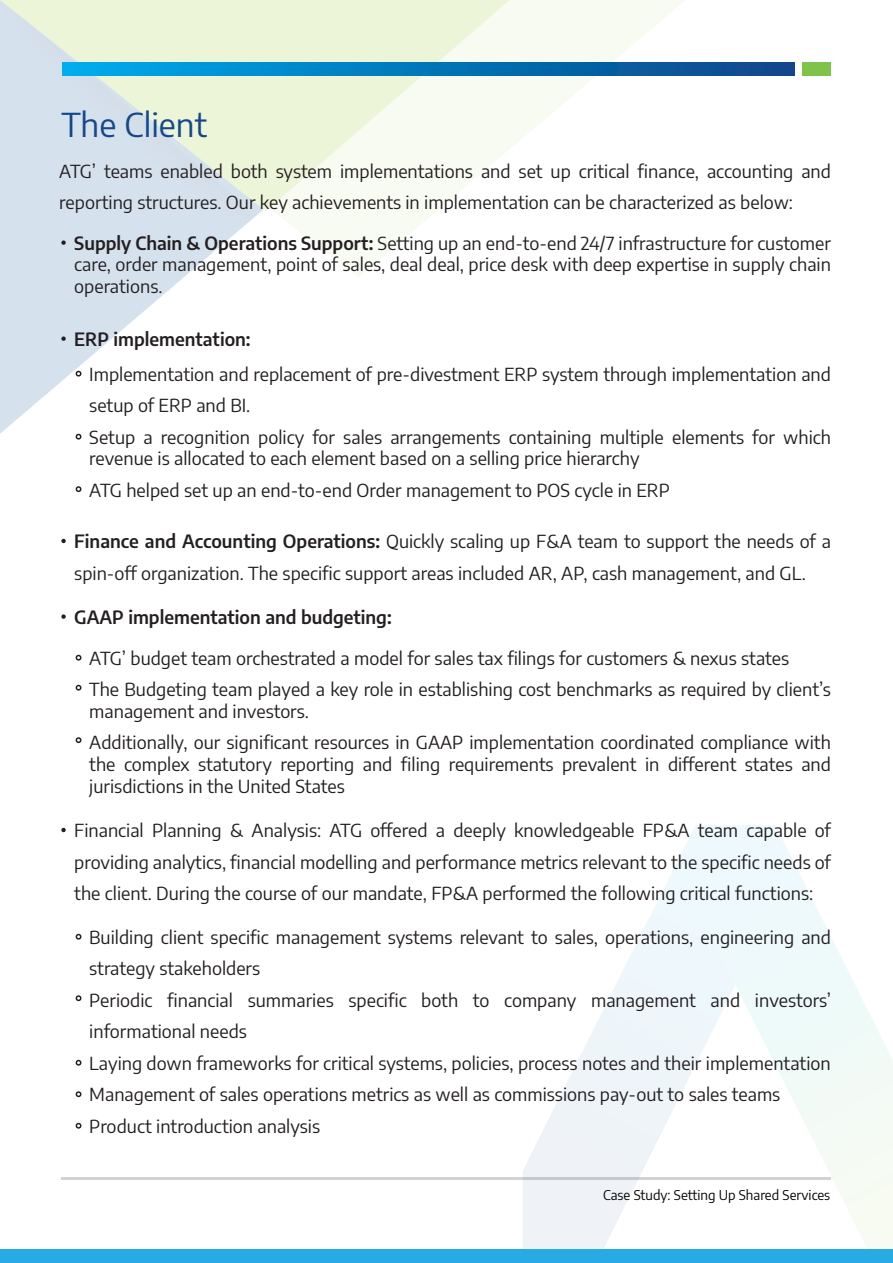
<style>
.page{position:relative;width:893px;height:1263px;background:#fff}
.page>*{position:absolute;margin:0;border:0;box-sizing:border-box;transform-origin:0 0}
.t1{font:33px "Encode Sans";color:#14488a}
.t2{font:18px/31.5px "Encode Sans";color:#231f20}
.t3{font:600 18px "Encode Sans";color:#231f20}
.t4{font:13.5px "Encode Sans";color:#040503}
.s1{font-weight:600}
</style>
<div class="page">
<svg style="left:0;top:278px;width:183px;height:156px"></svg>
<svg style="left:0;top:0;width:685px;height:278px"></svg>
<svg style="left:0;top:0;width:510px;height:211px"></svg>
<svg style="left:523px;top:827px;width:172px;height:423px"></svg>
<svg style="left:695px;top:825px;width:198px;height:425px"></svg>
<div style="left:0;top:1250px;width:893px;height:13px;background:#27abe2"></div>
<svg style="left:61px;top:240px;width:5px;height:5px"></svg>
<svg style="left:61px;top:336px;width:5px;height:5px"></svg>
<svg style="left:61px;top:614px;width:5px;height:5px"></svg>
<svg style="left:61px;top:539px;width:5px;height:4px"></svg>
<svg style="left:61px;top:828px;width:5px;height:4px"></svg>
<svg style="left:74px;top:370px;width:9px;height:8px"></svg>
<svg style="left:75px;top:654px;width:7px;height:7px"></svg>
<svg style="left:75px;top:933px;width:7px;height:7px"></svg>
<svg style="left:74px;top:433px;width:9px;height:7px"></svg>
<svg style="left:75px;top:486px;width:7px;height:7px"></svg>
<svg style="left:75px;top:737px;width:7px;height:7px"></svg>
<svg style="left:75px;top:684px;width:7px;height:7px"></svg>
<svg style="left:75px;top:995px;width:7px;height:7px"></svg>
<svg style="left:75px;top:1059px;width:7px;height:7px"></svg>
<svg style="left:75px;top:1091px;width:7px;height:7px"></svg>
<svg style="left:75px;top:1122px;width:7px;height:7px"></svg>
<hr style="left:62px;top:1178px;width:769px;height:2px;background:#231f20">
<svg style="left:62px;top:62px;width:732px;height:14px;background:#0377b9"></svg>
<div style="left:802px;top:62px;width:29px;height:14px;background:#7fc34b"></div>
<h1 class="t1" style="left:62px;top:101px;width:147px">The Client</h1>
<p class="t2" style="left:59px;top:154px;width:773px">ATG’ teams enabled both system implementations and set up critical finance, accounting and reporting structures. Our key achievements in implementation can be characterized as below:</p>
<p class="t2" style="left:74px;top:231px;width:758px;line-height:21.6px;text-align:justify"><span class="s1">Supply Chain &amp; Operations Support:</span> Setting up an end-to-end 24/7 infrastructure for customer care, order management, point of sales, deal deal, price desk with deep expertise in supply chain operations.</p>
<p class="t3" style="left:74px;top:326px;width:178px">ERP implementation:</p>
<p class="t2" style="left:89px;top:357px;width:743px">Implementation and replacement of pre-divestment ERP system through implementation and setup of ERP and BI.<br>Setup a recognition policy for sales arrangements containing multiple elements for which</p>
<p class="t2" style="left:89px;top:442px;width:582px">revenue is allocated to each element based on a selling price hierarchy<br>ATG helped set up an end-to-end Order management to POS cycle in ERP</p>
<p class="t2" style="left:74px;top:525px;width:758px"><span class="s1">Finance and Accounting Operations:</span> Quickly scaling up F&amp;A team to support the needs of a spin-off organization. The specific support areas included AR, AP, cash management, and GL.</p>
<p class="t3" style="left:74px;top:604px;width:319px">GAAP implementation and budgeting:</p>
<p class="t2" style="left:89px;top:641px;width:743px">ATG’ budget team orchestrated a model for sales tax filings for customers &amp; nexus states<br>The Budgeting team played a key role in establishing cost benchmarks as required by client’s</p>
<p class="t2" style="left:89px;top:694px;width:743px">management and investors.<br>Additionally, our significant resources in GAAP implementation coordinated compliance with</p>
<p class="t2" style="left:89px;top:753px;width:743px;line-height:21.6px">the complex statutory reporting and filing requirements prevalent in different states and jurisdictions in the United States</p>
<p class="t2" style="left:74px;top:814px;width:758px;text-align:justify">Financial Planning &amp; Analysis: ATG offered a deeply knowledgeable FP&amp;A team capable of providing analytics, financial modelling and performance metrics relevant to the specific needs of the client. During the course of our mandate, FP&amp;A performed the following critical functions:</p>
<p class="t2" style="left:89px;top:920px;width:743px">Building client specific management systems relevant to sales, operations, engineering and strategy stakeholders<br>Periodic financial summaries specific both to company management and investors’ informational needs<br>Laying down frameworks for critical systems, policies, process notes and their implementation Management of sales operations metrics as well as commissions pay-out to sales teams Product introduction analysis</p>
<p class="t4" style="left:603px;top:1185px;width:228px">Case Study: Setting Up Shared Services</p>
</div>
